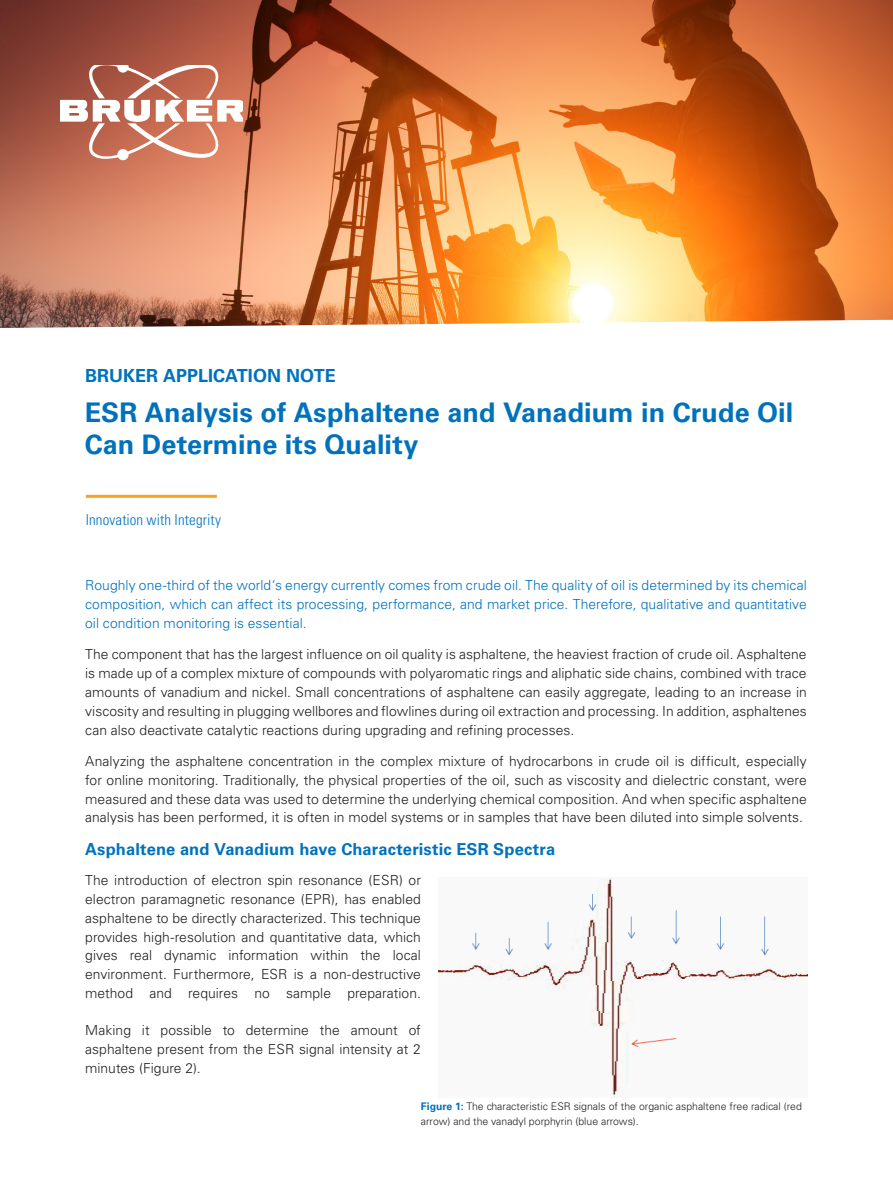
<style>
.page{position:relative;width:893px;height:1187px;background:#fff}
.page>*{position:absolute;margin:0;border:0;box-sizing:border-box;transform-origin:0 0}
.application_headline{font:700 27px/31.5px "Univers LT Std";color:#0072bc}
.Product_line_technology{font:700 18px "Univers LT Std";color:#0072bc}
.application_body{font:700 16.5px "Univers LT Std";letter-spacing:.005em;color:#0072bc}
.Signature_Bruker{font:300 condensed 15px "Univers LT Std";letter-spacing:.01em;color:#0072bc}
.application_body-2{font:300 13.8px/18.8px "Univers LT Std";color:#231f20;text-align:justify}
.application_body-3{font:300 13.8px/18.8px "Univers LT Std";letter-spacing:.005em;color:#0072bc;text-align:justify}
.Caption_Headline{font:300 10.5px/15px "Univers LT Std";color:#231f20}
.s1{font-weight:700;color:#0072bc}
</style>
<div class="page">
<img style="left:439px;top:877px;width:368px;height:220px">
<img style="left:0;top:0;width:893px;height:328px">
<svg style="left:60px;top:66px;width:183px;height:99px"></svg>
<hr style="left:86px;top:495px;width:131px;height:3px;background:#f9a21c">
<p class="Product_line_technology" style="left:85px;top:365px;width:252px">BRUKER APPLICATION NOTE</p>
<p class="application_headline" style="left:85px;top:397px;width:710px">ESR Analysis of Asphaltene and Vanadium in Crude Oil<br>Can Determine its Quality</p>
<p class="Signature_Bruker" style="left:86px;top:511px;width:137px">Innovation with Integrity</p>
<p class="application_body-3" style="left:85px;top:576px;width:723px">Roughly one-third of the world‘s energy currently comes from crude oil. The quality of oil is determined by its chemical composition, which can affect its processing, performance, and market price. Therefore, qualitative and quantitative oil condition monitoring is essential.</p>
<p class="application_body-2" style="left:85px;top:645px;width:723px">The component that has the largest influence on oil quality is asphaltene, the heaviest fraction of crude oil. Asphaltene is made up of a complex mixture of compounds with polyaromatic rings and aliphatic side chains, combined with trace amounts of vanadium and nickel. Small concentrations of asphaltene can easily aggregate, leading to an increase in viscosity and resulting in plugging wellbores and flowlines during oil extraction and processing. In addition, asphaltenes can also deactivate catalytic reactions during upgrading and refining processes.</p>
<p class="application_body-2" style="left:85px;top:751px;width:723px">Analyzing the asphaltene concentration in the complex mixture of hydrocarbons in crude oil is difficult, especially for online monitoring. Traditionally, the physical properties of the oil, such as viscosity and dielectric constant, were measured and these data was used to determine the underlying chemical composition. And when specific asphaltene analysis has been performed, it is often in model systems or in samples that have been diluted into simple solvents.</p>
<p class="application_body" style="left:85px;top:839px;width:471px">Asphaltene and Vanadium have Characteristic ESR Spectra</p>
<p class="application_body-2" style="left:85px;top:871px;width:337px">The introduction of electron spin resonance (ESR) or electron paramagnetic resonance (EPR), has enabled asphaltene to be directly characterized. This technique provides high-resolution and quantitative data, which gives real dynamic information within the local environment. Furthermore, ESR is a non-destructive method and requires no sample preparation.</p>
<p class="application_body-2" style="left:85px;top:1021px;width:337px">Making it possible to determine the amount of asphaltene present from the ESR signal intensity at 2 minutes (Figure 2).</p>
<p class="Caption_Headline" style="left:421px;top:1098px;width:382px"><span class="s1">Figure 1:</span> The characteristic ESR signals of the organic asphaltene free radical (red arrow) and the vanadyl porphyrin (blue arrows).</p>
</div>
